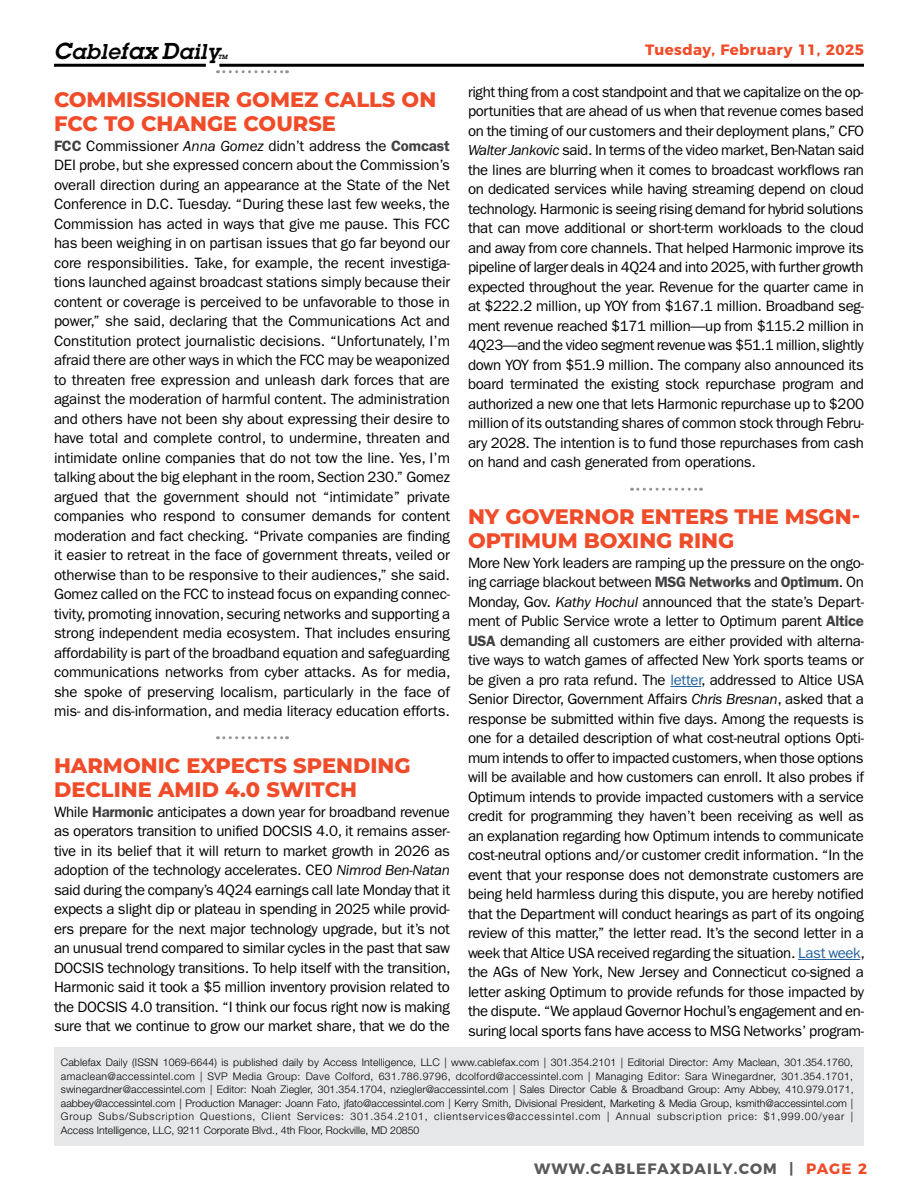
<style>
.page{position:relative;width:918px;height:1188px;background:#fff}
.page>*{position:absolute;margin:0;border:0;box-sizing:border-box;transform-origin:0 0}
.t1{font:800 21px/24px "Montserrat";color:#f04c2a}
.t2{font:italic 600 21px "Lubalin Graph Std";letter-spacing:.03em;color:#000}
.t3{font:15px/19.5px "ITC Franklin Gothic Std";letter-spacing:-.02em;color:#000;text-align:justify}
.t4{font:700 15px "Montserrat";letter-spacing:.075em;color:#58595b}
.t5{font:700 15px "Montserrat";letter-spacing:.025em;color:#f04c2a}
.t6{font:300 10.5px/13.5px "Helvetica Neue LT Std";color:#000;text-align:justify}
.t7{font:italic 600 6px "Lubalin Graph Std";color:#000}
.s1{font-size:22.5px}
.s2{font-weight:600;color:#414042}
.s3{font-style:italic}
.s4{color:#215e9e}
.s5{color:#f04c2a}
</style>
<div class="page">
<div style="left:54px;top:1047px;width:810px;height:98px;background:#e6e7e8"></div>
<hr style="left:219px;top:64px;width:645px;height:3px;background:#000">
<hr style="left:54px;top:64px;width:152px;height:3px;background:#000">
<svg style="left:218px;top:70px;width:69px;height:3px"></svg>
<svg style="left:218px;top:736px;width:69px;height:3px"></svg>
<svg style="left:632px;top:488px;width:69px;height:3px"></svg>
<hr style="left:670px;top:686px;width:31px;height:1px;background:#215e9e">
<hr style="left:798px;top:959px;width:62px;height:1px;background:#215e9e">
<h1 class="t2" style="left:54px;top:38px;width:167px"><span class="s1">C</span>able<span class="s1">fax D</span>aily</h1>
<p class="t7" style="left:218px;top:53px;width:11px">TM</p>
<p class="t5" style="left:645px;top:38px;width:220px">Tuesday, February 11, 2025</p>
<h1 class="t1" style="left:54px;top:86px;width:384px">COMMISSIONER GOMEZ CALLS ON<br>FCC TO CHANGE COURSE</h1>
<p class="t3" style="left:54px;top:136px;width:398px"><span class="s2">FCC</span> Commissioner <span class="s3">Anna Gomez</span> didn’t address the <span class="s2">Comcast </span>DEI probe, but she expressed concern about the Commission’s overall direction during an appearance at the State of the Net Conference in D.C. Tuesday. “During these last few weeks, the Commission has acted in ways that give me pause. This FCC has been weighing in on partisan issues that go far beyond our core responsibilities. Take, for example, the recent investiga&shy;tions launched against broadcast stations simply because their content or coverage is perceived to be unfavorable to those in power,” she said, declaring that the Communications Act and Constitution protect journalistic decisions. “Unfortunately, I’m afraid there are other ways in which the FCC may be weaponized to threaten free expression and unleash dark forces that are against the moderation of harmful content. The administration and others have not been shy about expressing their desire to have total and complete control, to undermine, threaten and intimidate online companies that do not tow the line. Yes, I’m talking about the big elephant in the room, Section 230.” Gomez argued that the government should not “intimidate” private companies who respond to consumer demands for content moderation and fact checking. “Private companies are finding it easier to retreat in the face of government threats, veiled or otherwise than to be responsive to their audiences,” she said.<br>Gomez called on the FCC to instead focus on expanding connec&shy;tivity, promoting innovation, securing networks and supporting a strong independent media ecosystem. That includes ensuring affordability is part of the broadband equation and safeguarding communications networks from cyber attacks. As for media, she spoke of preserving localism, particularly in the face of mis- and dis-information, and media literacy education efforts.</p>
<h1 class="t1" style="left:54px;top:752px;width:358px">HARMONIC EXPECTS SPENDING<br>DECLINE AMID 4.0 SWITCH</h1>
<p class="t3" style="left:54px;top:802px;width:398px">While <span class="s2">Harmonic</span> anticipates a down year for broadband revenue as operators transition to unified DOCSIS 4.0, it remains asser&shy;tive in its belief that it will return to market growth in 2026 as adoption of the technology accelerates. CEO <span class="s3">Nimrod Ben-Natan </span>said during the company’s 4Q24 earnings call late Monday that it expects a slight dip or plateau in spending in 2025 while provid&shy;ers prepare for the next major technology upgrade, but it’s not an unusual trend compared to similar cycles in the past that saw DOCSIS technology transitions. To help itself with the transition, Harmonic said it took a $5 million inventory provision related to the DOCSIS 4.0 transition. “I think our focus right now is making sure that we continue to grow our market share, that we do the</p>
<p class="t3" style="left:468px;top:82px;width:398px">right thing from a cost standpoint and that we capitalize on the op&shy;portunities that are ahead of us when that revenue comes based on the timing of our customers and their deployment plans,” CFO <span class="s3">Walter Jankovic</span> said. In terms of the video market, Ben-Natan said the lines are blurring when it comes to broadcast workflows ran on dedicated services while having streaming depend on cloud technology. Harmonic is seeing rising demand for hybrid solutions that can move additional or short-term workloads to the cloud and away from core channels. That helped Harmonic improve its pipeline of larger deals in 4Q24 and into 2025, with further growth expected throughout the year. Revenue for the quarter came in at $222.2 million, up YOY from $167.1 million. Broadband seg&shy;ment revenue reached $171 million—up from $115.2 million in 4Q23—and the video segment revenue was $51.1 million, slightly down YOY from $51.9 million. The company also announced its board terminated the existing stock repurchase program and authorized a new one that lets Harmonic repurchase up to $200 million of its outstanding shares of common stock through Febru&shy;ary 2028. The intention is to fund those repurchases from cash on hand and cash generated from operations.</p>
<h1 class="t1" style="left:468px;top:504px;width:394px">NY GOVERNOR ENTERS THE MSGN-<br>OPTIMUM BOXING RING</h1>
<p class="t3" style="left:468px;top:553px;width:398px">More New York leaders are ramping up the pressure on the ongo&shy;ing carriage blackout between <span class="s2">MSG Networks</span> and <span class="s2">Optimum</span>. On Monday, Gov. <span class="s3">Kathy Hochul</span> announced that the state’s Depart&shy;ment of Public Service wrote a letter to Optimum parent <span class="s2">Altice USA</span> demanding all customers are either provided with alterna&shy;tive ways to watch games of affected New York sports teams or be given a pro rata refund. The <span class="s4">letter</span>, addressed to Altice USA Senior Director, Government Affairs <span class="s3">Chris Bresnan</span>, asked that a response be submitted within five days. Among the requests is one for a detailed description of what cost-neutral options Opti&shy;mum intends to offer to impacted customers, when those options will be available and how customers can enroll. It also probes if Optimum intends to provide impacted customers with a service credit for programming they haven’t been receiving as well as an explanation regarding how Optimum intends to communicate cost-neutral options and/or customer credit information. “In the event that your response does not demonstrate customers are being held harmless during this dispute, you are hereby notified that the Department will conduct hearings as part of its ongoing review of this matter,” the letter read. It’s the second letter in a week that Altice USA received regarding the situation. <span class="s4">Last week</span>, the AGs of New York, New Jersey and Connecticut co-signed a letter asking Optimum to provide refunds for those impacted by the dispute. “We applaud Governor Hochul’s engagement and en&shy;suring local sports fans have access to MSG Networks’ program-</p>
<p class="t6" style="left:61px;top:1055px;width:794px">Cablefax Daily (ISSN 1069-6644) is published daily by Access Intelligence, LLC | www.cablefax.com | 301.354.2101 | Editorial Director: Amy Maclean, 301.354.1760, amaclean@accessintel.com | SVP Media Group: Dave Colford, 631.786.9796, dcolford@accessintel.com | Managing Editor: Sara Winegardner, 301.354.1701, swinegardner@accessintel.com | Editor: Noah Ziegler, 301.354.1704, nziegler@accessintel.com | Sales Director Cable &amp; Broadband Group: Amy Abbey, 410.979.0171, aabbey@accessintel.com | Production Manager: Joann Fato, jfato@accessintel.com | Kerry Smith, Divisional President, Marketing &amp; Media Group, ksmith@accessintel.com | Group Subs/Subscription Questions, Client Services: 301.354.2101, clientservices@accessintel.com | Annual subscription price: $1,999.00/year | Access Intelligence, LLC, 9211 Corporate Blvd., 4th Floor, Rockville, MD 20850</p>
<p class="t4" style="left:534px;top:1156px;width:335px">WWW.CABLEFAXDAILY.COM | <span class="s5">PAGE 2</span></p>
</div>
